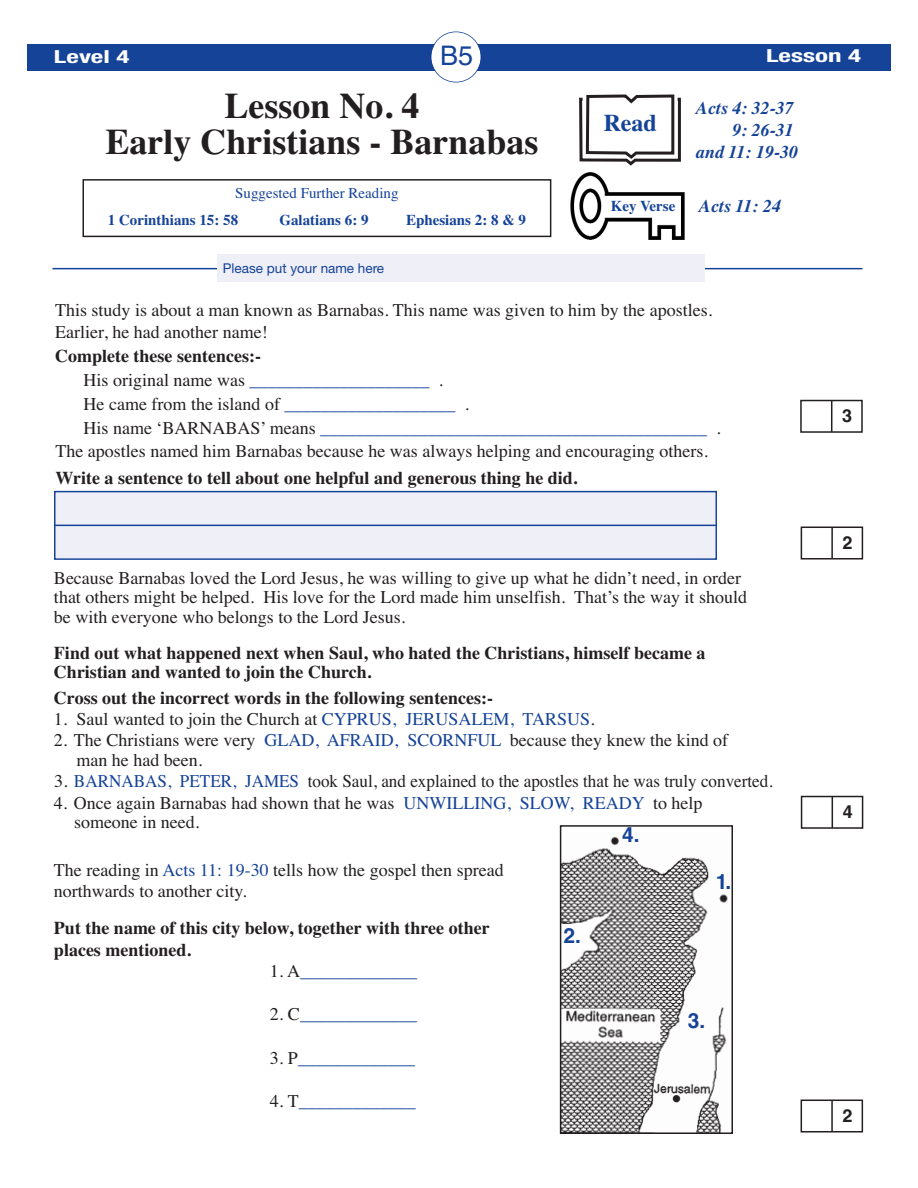
<style>
.page{position:relative;width:918px;height:1188px;background:#fff}
.page>*{position:absolute;margin:0;border:0;box-sizing:border-box;transform-origin:0 0}
.t1{font:700 36px/36px "Times";color:#231f20;text-align:center}
.t2{font:27px "Helvetica";color:#154398}
.t3{font:700 24px "Times";color:#154398}
.t4{font:700 21px "Helvetica";color:#154398}
.t5{font:18px/19.5px "Times";color:#231f20}
.t6{font:700 18px/19.5px "Times";color:#231f20}
.t7{font:18px/24px "Times";color:#154398}
.t8{font:italic 700 18px/21.6px "Times";color:#154398;text-align:right}
.t9{font:700 condensed 18px "Helvetica Neue";color:#fff;scale:1.5 1}
.t10{font:700 18px "Helvetica";color:#231f20}
.t11{font:700 15px "Times";color:#154398}
.t12{font:15px "Times";color:#154398}
.t13{font:13.5px "Helvetica Neue";color:#154398}
.s1{font-weight:700;color:#231f20}
.s2{color:#231f20}
.s3{color:#154398}
</style>
<div class="page">
<div style="left:27px;top:44px;width:864px;height:27px;background:#154398"></div>
<div style="left:431px;top:32px;width:50px;height:50px;background:#fff;border-radius:50%"></div>
<div style="left:430px;top:31px;width:51px;height:51px;border:2px solid #154398;border-radius:50%"></div>
<div style="left:82px;top:179px;width:469px;height:58px;border:2px solid #231f20"></div>
<img style="left:570px;top:172px;width:115px;height:68px">
<svg style="left:589px;top:94px;width:86px;height:1px"></svg>
<svg style="left:579px;top:95px;width:102px;height:71px"></svg>
<hr style="left:52px;top:268px;width:810px;height:1px;background:#154398">
<div style="left:218px;top:255px;width:487px;height:27px;background:#eeeff7"></div>
<svg style="left:800px;top:399px;width:63px;height:34px"></svg>
<div style="left:841px;top:407px;width:18px;height:18px;background:#fff"></div>
<svg style="left:800px;top:526px;width:64px;height:34px"></svg>
<div style="left:841px;top:534px;width:18px;height:18px;background:#fff"></div>
<svg style="left:54px;top:490px;width:663px;height:70px;background:#dfe3f0"></svg>
<svg style="left:800px;top:795px;width:64px;height:34px"></svg>
<div style="left:841px;top:803px;width:18px;height:18px;background:#fff"></div>
<svg style="left:800px;top:1099px;width:64px;height:34px"></svg>
<div style="left:841px;top:1107px;width:18px;height:18px;background:#fff"></div>
<img style="left:563px;top:837px;width:165px;height:294px">
<div style="left:560px;top:825px;width:173px;height:309px;border:2px solid #231f20"></div>
<p class="t9" style="left:54px;top:46px;width:52px">Level 4</p>
<h2 class="t2" style="left:440px;top:45px;width:35px">B5</h2>
<p class="t9" style="left:766px;top:46px;width:65px">Lesson 4</p>
<h1 class="t1" style="left:106px;top:91px;width:435px">Lesson No. 4<br>Early Christians - Barnabas</h1>
<p class="t8" style="left:696px;top:99px;width:104px">Acts 4: 32-37<br>9: 26-31<br>and 11: 19-30</p>
<p class="t8" style="left:699px;top:197px;width:84px">Acts 11: 24</p>
<h3 class="t3" style="left:604px;top:114px;width:55px">Read</h3>
<p class="t12" style="left:235px;top:188px;width:165px">Suggested Further Reading</p>
<p class="t11" style="left:108px;top:215px;width:132px">1 Corinthians 15: 58</p>
<p class="t11" style="left:279px;top:215px;width:91px">Galatians 6: 9</p>
<p class="t11" style="left:406px;top:215px;width:122px">Ephesians 2: 8 &amp; 9</p>
<p class="t11" style="left:611px;top:201px;width:66px">Key Verse</p>
<p class="t13" style="left:223px;top:264px;width:163px">Please put your name here</p>
<p class="t5" style="left:55px;top:301px;width:659px;line-height:21.6px">This study is about a man known as Barnabas. This name was given to him by the apostles.<br>Earlier, he had another name!</p>
<p class="t7" style="left:84px;top:346px;width:639px;text-indent:-28px"><span class="s1">Complete these sentences:-<br></span><span class="s2">His original name was</span> ____________________ <span class="s2">.<br>He came from the island of</span> ___________________ <span class="s2">.<br>His name ‘BARNABAS’ means</span> ___________________________________________ <span class="s2">.</span></p>
<p class="t5" style="left:55px;top:443px;width:654px">The apostles named him Barnabas because he was always helping and encouraging others.</p>
<p class="t6" style="left:55px;top:470px;width:523px">Write a sentence to tell about one helpful and generous thing he did.</p>
<p class="t10" style="left:842px;top:409px;width:12px">3</p>
<p class="t10" style="left:843px;top:536px;width:12px">2</p>
<p class="t5" style="left:54px;top:570px;width:695px">Because Barnabas loved the Lord Jesus, he was willing to give up what he didn’t need, in order that others might be helped. His love for the Lord made him unselfish. That’s the way it should be with everyone who belongs to the Lord Jesus.</p>
<p class="t6" style="left:54px;top:644px;width:653px">Find out what happened next when Saul, who hated the Christians, himself became a<br>Christian and wanted to join the Church.</p>
<p class="t6" style="left:54px;top:689px;width:441px">Cross out the incorrect words in the following sentences:-</p>
<p class="t5" style="left:54px;top:710px;width:542px">1. Saul wanted to join the Church at <span class="s3">CYPRUS, JERUSALEM, TARSUS</span>.</p>
<p class="t5" style="left:76px;top:732px;width:653px;text-indent:-23px">2. The Christians were very <span class="s3">GLAD, AFRAID, SCORNFUL</span> because they knew the kind of man he had been.</p>
<p class="t5" style="left:54px;top:773px;width:720px">3. <span class="s3">BARNABAS, PETER, JAMES</span> took Saul, and explained to the apostles that he was truly converted.</p>
<p class="t5" style="left:74px;top:795px;width:630px;text-indent:-20px">4. Once again Barnabas had shown that he was <span class="s3">UNWILLING, SLOW, READY</span> to help someone in need.</p>
<p class="t10" style="left:843px;top:805px;width:12px">4</p>
<p class="t5" style="left:54px;top:861px;width:451px;line-height:21.6px">The reading in <span class="s3">Acts 11: 19-30</span> tells how the gospel then spread northwards to another city.</p>
<p class="t6" style="left:54px;top:919px;width:437px;line-height:21.6px">Put the name of this city below, together with three other places mentioned.</p>
<p class="t7" style="left:270px;top:961px;width:149px"><span class="s2">1. A</span>_____________</p>
<p class="t7" style="left:270px;top:1004px;width:149px"><span class="s2">2. C</span>_____________</p>
<p class="t7" style="left:270px;top:1047px;width:147px"><span class="s2">3. P</span>_____________</p>
<p class="t7" style="left:270px;top:1091px;width:147px"><span class="s2">4. T</span>_____________</p>
<p class="t10" style="left:843px;top:1109px;width:12px">2</p>
<p class="t4" style="left:622px;top:827px;width:19px">4.</p>
<p class="t4" style="left:716px;top:874px;width:17px">1.</p>
<p class="t4" style="left:564px;top:928px;width:19px">2.</p>
<p class="t4" style="left:688px;top:1013px;width:19px">3.</p>
</div>
